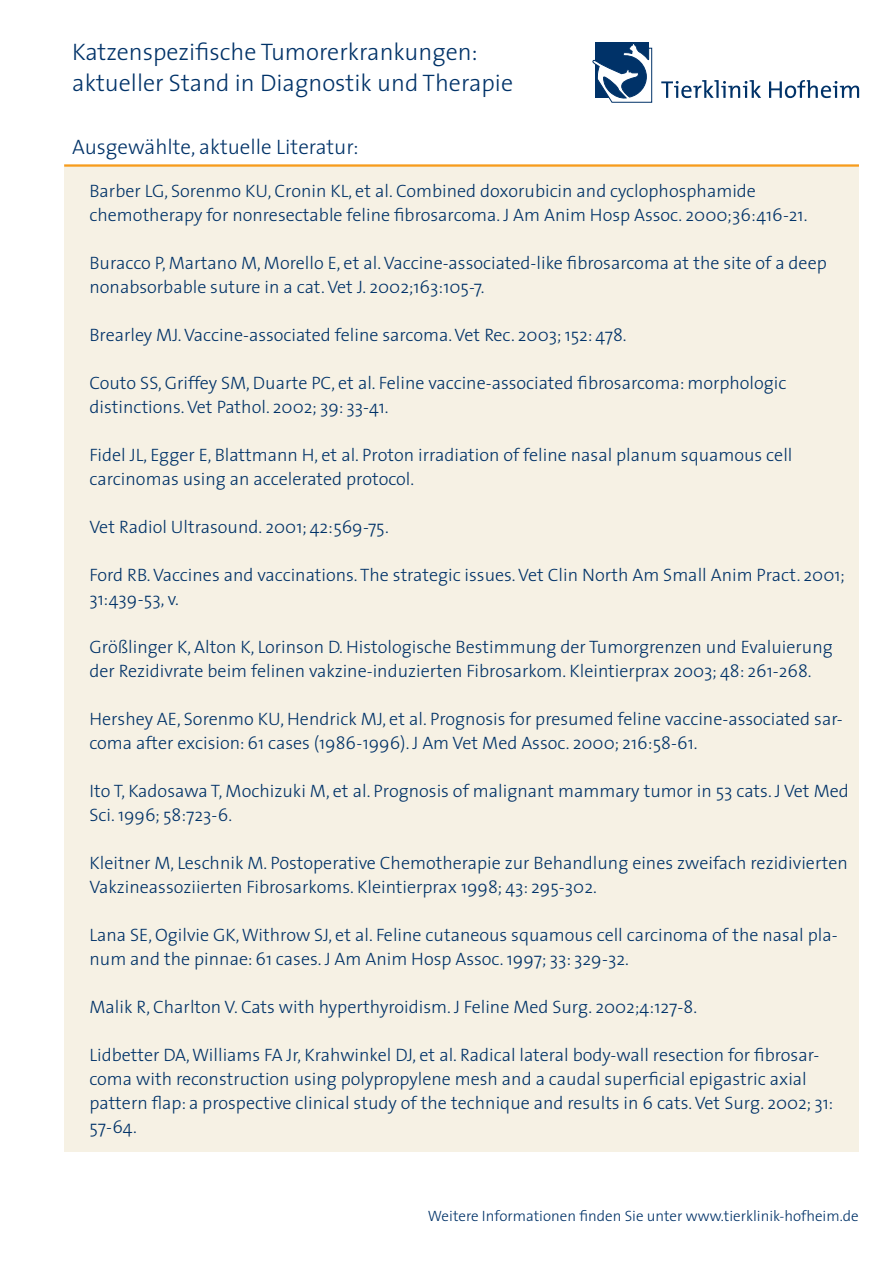
<style>
.page{position:relative;width:893px;height:1263px;background:#fff}
.page>*{position:absolute;margin:0;border:0;box-sizing:border-box;transform-origin:0 0}
.t1{font:300 24px/31.2px "The Sans";color:#003268}
.t2{font:300 21px "The Sans";color:#003268}
.t3{font:300 18px/24px "The Sans";color:#003268}
.t4{font:300 15px "The Sans";color:#003268}
</style>
<div class="page">
<div style="left:64px;top:165px;width:795px;height:987px;background:#f6f1e4"></div>
<hr style="left:64px;top:164px;width:795px;height:3px;background:#f89c1c">
<svg style="left:592px;top:42px;width:61px;height:61px"></svg>
<svg style="left:661px;top:80px;width:198px;height:18px"></svg>
<h1 class="t1" style="left:72px;top:36px;width:442px">Katzenspezifische Tumorerkrankungen: aktueller Stand in Diagnostik und Therapie</h1>
<p class="t2" style="left:72px;top:129px;width:288px">Ausgewählte, aktuelle Literatur:</p>
<p class="t3" style="left:90px;top:178px;width:719px">Barber LG, Sorenmo KU, Cronin KL, et al. Combined doxorubicin and cyclophosphamide chemotherapy for nonresectable feline fibrosarcoma. J Am Anim Hosp Assoc. 2000;36:416-21.</p>
<p class="t3" style="left:90px;top:250px;width:739px">Buracco P, Martano M, Morello E, et al. Vaccine-associated-like fibrosarcoma at the site of a deep nonabsorbable suture in a cat. Vet J. 2002;163:105-7.</p>
<p class="t3" style="left:90px;top:322px;width:539px">Brearley MJ. Vaccine-associated feline sarcoma. Vet Rec. 2003; 152: 478.</p>
<p class="t3" style="left:90px;top:370px;width:698px">Couto SS, Griffey SM, Duarte PC, et al. Feline vaccine-associated fibrosarcoma: morphologic distinctions. Vet Pathol. 2002; 39: 33-41.</p>
<p class="t3" style="left:90px;top:442px;width:704px">Fidel JL, Egger E, Blattmann H, et al. Proton irradiation of feline nasal planum squamous cell carcinomas using an accelerated protocol.</p>
<p class="t3" style="left:90px;top:514px;width:301px">Vet Radiol Ultrasound. 2001; 42:569-75.</p>
<p class="t3" style="left:90px;top:562px;width:757px">Ford RB. Vaccines and vaccinations. The strategic issues. Vet Clin North Am Small Anim Pract. 2001;<br>31:439-53, v.</p>
<p class="t3" style="left:90px;top:634px;width:745px">Größlinger K, Alton K, Lorinson D. Histologische Bestimmung der Tumorgrenzen und Evaluierung der Rezidivrate beim felinen vakzine-induzierten Fibrosarkom. Kleintierprax 2003; 48: 261-268.</p>
<p class="t3" style="left:90px;top:706px;width:755px">Hershey AE, Sorenmo KU, Hendrick MJ, et al. Prognosis for presumed feline vaccine-associated sar&shy;coma after excision: 61 cases (1986-1996). J Am Vet Med Assoc. 2000; 216:58-61.</p>
<p class="t3" style="left:90px;top:778px;width:761px">Ito T, Kadosawa T, Mochizuki M, et al. Prognosis of malignant mammary tumor in 53 cats. J Vet Med<br>Sci. 1996; 58:723-6.</p>
<p class="t3" style="left:90px;top:850px;width:760px">Kleitner M, Leschnik M. Postoperative Chemotherapie zur Behandlung eines zweifach rezidivierten<br>Vakzineassoziierten Fibrosarkoms. Kleintierprax 1998; 43: 295-302.</p>
<p class="t3" style="left:90px;top:922px;width:750px">Lana SE, Ogilvie GK, Withrow SJ, et al. Feline cutaneous squamous cell carcinoma of the nasal pla&shy;num and the pinnae: 61 cases. J Am Anim Hosp Assoc. 1997; 33: 329-32.</p>
<p class="t3" style="left:90px;top:994px;width:609px">Malik R, Charlton V. Cats with hyperthyroidism. J Feline Med Surg. 2002;4:127-8.</p>
<p class="t3" style="left:90px;top:1042px;width:745px">Lidbetter DA, Williams FA Jr, Krahwinkel DJ, et al. Radical lateral body-wall resection for fibrosar&shy;coma with reconstruction using polypropylene mesh and a caudal superficial epigastric axial pattern flap: a prospective clinical study of the technique and results in 6 cats. Vet Surg. 2002; 31:<br>57-64.</p>
<p class="t4" style="left:428px;top:1204px;width:432px">Weitere Informationen finden Sie unter www.tierklinik-hofheim.de</p>
</div>
